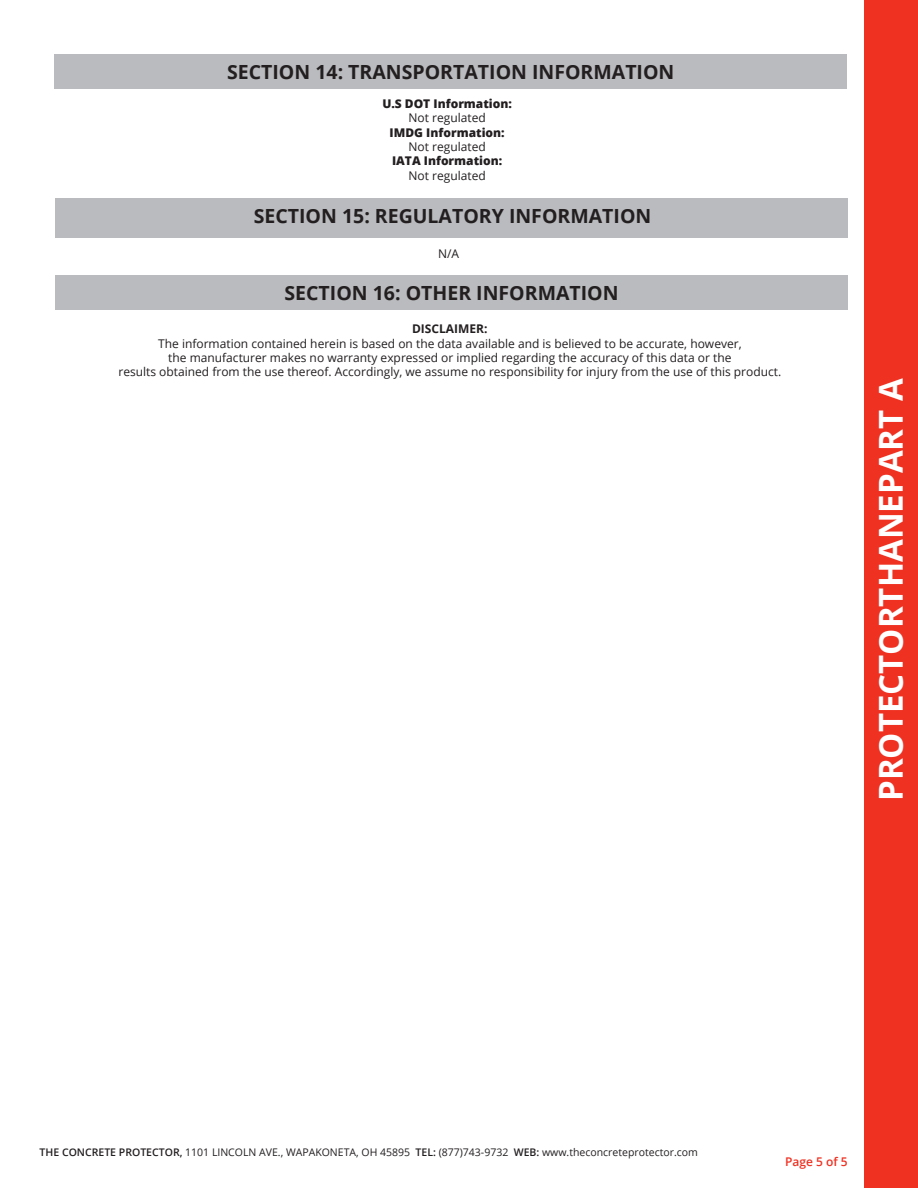
<style>
.page{position:relative;width:918px;height:1188px;background:#fff}
.page>*{position:absolute;margin:0;border:0;box-sizing:border-box;transform-origin:0 0}
.t1{font:700 33px "Open Sans";color:#fff}
.t2{font:700 19.5px "Open Sans";color:#231f20}
.t3{font:12px "Open Sans";color:#231f20}
.t4{font:800 12px "Open Sans";color:#231f20}
.t5{font:700 12px "Open Sans";color:#231f20}
.t6{font:600 12px "Open Sans";color:#ef3122}
.t7{font:10.5px "Open Sans";color:#231f20}
.s1{font-weight:600}
</style>
<div class="page">
<div style="left:56px;top:198px;width:792px;height:40px;background:#babbbe"></div>
<div style="left:55px;top:276px;width:793px;height:34px;background:#babbbe"></div>
<div style="left:864px;top:0;width:54px;height:1188px;background:#ef3122"></div>
<div style="left:54px;top:54px;width:792px;height:34px;background:#babbbe"></div>
<p class="t2" style="left:227px;top:59px;width:449px">SECTION 14: TRANSPORTATION INFORMATION</p>
<p class="t4" style="left:382px;top:94px;width:131px">U.S DOT Information:</p>
<p class="t3" style="left:409px;top:110px;width:79px">Not regulated</p>
<p class="t4" style="left:390px;top:123px;width:117px">IMDG Information:</p>
<p class="t3" style="left:409px;top:139px;width:79px">Not regulated</p>
<p class="t4" style="left:392px;top:152px;width:112px">IATA Information:</p>
<p class="t3" style="left:409px;top:167px;width:79px">Not regulated</p>
<p class="t2" style="left:254px;top:203px;width:399px">SECTION 15: REGULATORY INFORMATION</p>
<p class="t3" style="left:438px;top:245px;width:23px">N/A</p>
<p class="t2" style="left:285px;top:279px;width:336px">SECTION 16: OTHER INFORMATION</p>
<p class="t5" style="left:412px;top:320px;width:77px">DISCLAIMER:</p>
<p class="t3" style="left:158px;top:335px;width:585px">The information contained herein is based on the data available and is believed to be accurate, however,</p>
<p class="t3" style="left:168px;top:349px;width:565px">the manufacturer makes no warranty expressed or implied regarding the accuracy of this data or the</p>
<p class="t3" style="left:118px;top:364px;width:664px">results obtained from the use thereof. Accordingly, we assume no responsibility for injury from the use of this product.</p>
<p class="t1" style="left:867px;top:801px;width:424px;rotate:-90deg">PROTECTORTHANEPART A</p>
<p class="t7" style="left:40px;top:1145px;width:660px"><span class="s1">THE CONCRETE PROTECTOR,</span> 1101 LINCOLN AVE., WAPAKONETA, OH 45895 <span class="s1">TEL:</span> (877)743-9732 <span class="s1">WEB:</span> www.theconcreteprotector.com</p>
<p class="t6" style="left:785px;top:1153px;width:64px">Page 5 of 5</p>
</div>
